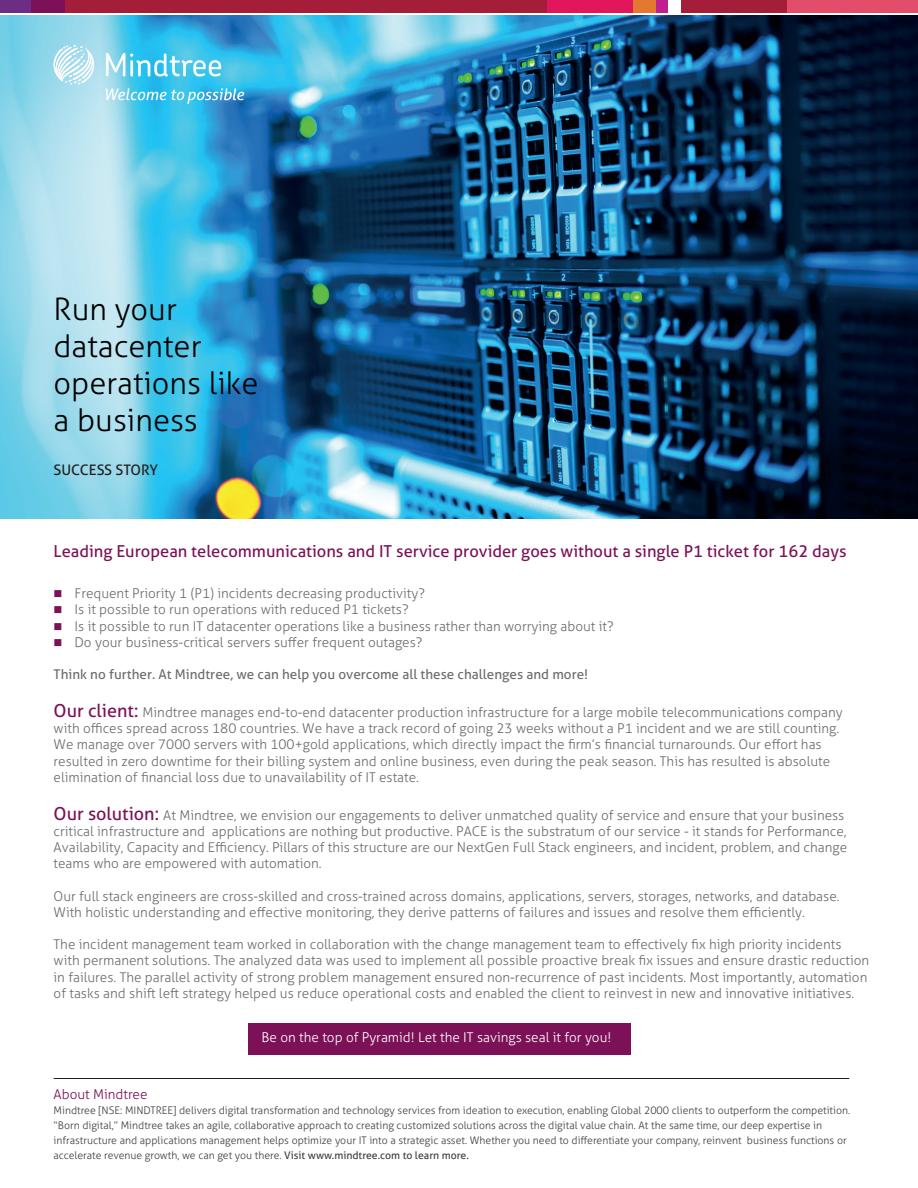
<style>
.page{position:relative;width:918px;height:1188px;background:#fff}
.page>*{position:absolute;margin:0;border:0;box-sizing:border-box;transform-origin:0 0}
.t1{font:300 30.75px/37px "Aller Typo";color:#000001}
.t2{font:16.5px "Aller Typo";color:#7c1158}
.t3{font:14.55px "Aller Typo";color:#231f20}
.t4{font:300 13.5px/16.2px "Aller Typo";color:#6c6d70}
.t5{font:13.5px "Aller Typo";color:#6c6d70}
.t6{font:300 13.5px "Aller Typo";color:#fff}
.t7{font:300 13.5px "Aller Typo";color:#7c1158}
.t8{font:300 10.5px/15px "Aller Typo";color:#3f3f40}
.s1{color:#7c1158}
.s2{font-weight:400;font-size:18px;color:#7c1158}
.s3{font-weight:400}
</style>
<div class="page">
<img style="left:0;top:15px;width:918px;height:504px">
<div style="left:768px;top:0;width:150px;height:13px;background:#e34d69"></div>
<div style="left:656px;top:0;width:13px;height:13px;background:#be208f"></div>
<div style="left:633px;top:0;width:23px;height:13px;background:#e57830"></div>
<div style="left:681px;top:0;width:106px;height:13px;background:#a41d39"></div>
<div style="left:56px;top:0;width:491px;height:13px;background:#a41d39"></div>
<div style="left:547px;top:0;width:86px;height:13px;background:#e2165b"></div>
<div style="left:1px;top:0;width:34px;height:13px;background:#6e2d85"></div>
<div style="left:31px;top:0;width:33px;height:13px;background:#7c1158"></div>
<svg style="left:106px;top:53px;width:115px;height:24px"></svg>
<svg style="left:54px;top:45px;width:40px;height:39px"></svg>
<svg style="left:106px;top:88px;width:138px;height:16px;background:#6ac8ea"></svg>
<hr style="left:54px;top:1078px;width:795px;height:1px;background:#231f20">
<div style="left:249px;top:1024px;width:382px;height:31px;background:#7c1158"></div>
<h1 class="t1" style="left:54px;top:291px;width:206px">Run your datacenter operations like a business</h1>
<p class="t3" style="left:54px;top:461px;width:106px">SUCCESS STORY</p>
<p class="t2" style="left:54px;top:541px;width:795px">Leading European telecommunications and IT service provider goes without a single P1 ticket for 162 days</p>
<p class="t4" style="left:54px;top:585px;width:373px"><span class="s1">■</span> Frequent Priority 1 (P1) incidents decreasing productivity?</p>
<p class="t4" style="left:54px;top:602px;width:356px"><span class="s1">■</span> Is it possible to run operations with reduced P1 tickets?</p>
<p class="t4" style="left:54px;top:618px;width:562px"><span class="s1">■</span> Is it possible to run IT datacenter operations like a business rather than worrying about it?</p>
<p class="t4" style="left:54px;top:634px;width:370px"><span class="s1">■</span> Do your business-critical servers suffer frequent outages?</p>
<p class="t5" style="left:54px;top:666px;width:536px">Think no further. At Mindtree, we can help you overcome all these challenges and more!</p>
<p class="t4" style="left:54px;top:704px;width:791px"><span class="s2">Our client:</span> Mindtree manages end-to-end datacenter production infrastructure for a large mobile telecommunications company with offices spread across 180 countries. We have a track record of going 23 weeks without a P1 incident and we are still counting.<br>We manage over 7000 servers with 100+gold applications, which directly impact the firm’s financial turnarounds. Our effort has resulted in zero downtime for their billing system and online business, even during the peak season. This has resulted is absolute elimination of financial loss due to unavailability of IT estate.</p>
<p class="t4" style="left:54px;top:807px;width:795px"><span class="s2">Our solution:</span> At Mindtree, we envision our engagements to deliver unmatched quality of service and ensure that your business critical infrastructure and applications are nothing but productive. PACE is the substratum of our service - it stands for Performance, Availability, Capacity and Efficiency. Pillars of this structure are our NextGen Full Stack engineers, and incident, problem, and change teams who are empowered with automation.</p>
<p class="t4" style="left:54px;top:888px;width:787px">Our full stack engineers are cross-skilled and cross-trained across domains, applications, servers, storages, networks, and database.<br>With holistic understanding and effective monitoring, they derive patterns of failures and issues and resolve them efficiently.</p>
<p class="t4" style="left:54px;top:936px;width:817px">The incident management team worked in collaboration with the change management team to effectively fix high priority incidents with permanent solutions. The analyzed data was used to implement all possible proactive break fix issues and ensure drastic reduction in failures. The parallel activity of strong problem management ensured non-recurrence of past incidents. Most importantly, automation of tasks and shift left strategy helped us reduce operational costs and enabled the client to reinvest in new and innovative initiatives.</p>
<p class="t6" style="left:262px;top:1029px;width:351px">Be on the top of Pyramid! Let the IT savings seal it for you!</p>
<p class="t7" style="left:54px;top:1086px;width:95px">About Mindtree</p>
<p class="t8" style="left:54px;top:1103px;width:798px">Mindtree [NSE: MINDTREE] delivers digital transformation and technology services from ideation to execution, enabling Global 2000 clients to outperform the competition. “Born digital,” Mindtree takes an agile, collaborative approach to creating customized solutions across the digital value chain. At the same time, our deep expertise in infrastructure and applications management helps optimize your IT into a strategic asset. Whether you need to differentiate your company, reinvent business functions or accelerate revenue growth, we can get you there. <span class="s3">Visit www.mindtree.com to learn more.</span></p>
</div>
